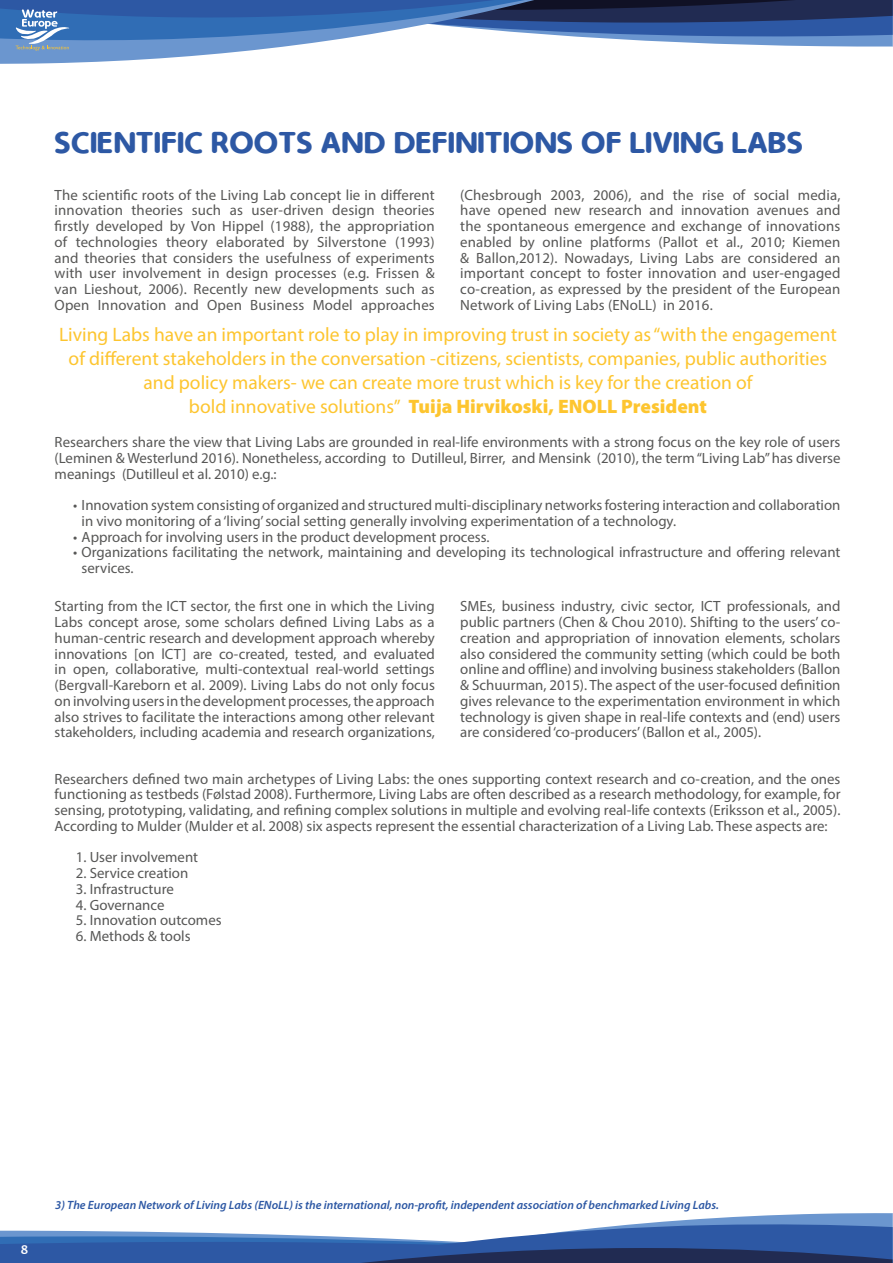
<style>
.page{position:relative;width:893px;height:1263px;background:#fff}
.page>*{position:absolute;margin:0;border:0;box-sizing:border-box;transform-origin:0 0}
.t1{font:31.8px "Simply Rounded";color:#2d58a4}
.t2{font:19.5px/24px "Myriad Pro";color:#fdc52f;text-align:center}
.t3{font:14.85px/15.8px "Myriad Pro";color:#575756;text-align:justify}
.t4{font:italic 600 12px "Myriad Pro";color:#2d58a4}
.t5{font:700 12px "Lucida Grande";color:#fff}
.s1{font-weight:900}
</style>
<div class="page">
<svg style="left:0;top:1213px;width:893px;height:50px"></svg>
<svg style="left:0;top:51px;width:244px;height:13px;fill:#6b96cf"></svg>
<svg style="left:0;top:0;width:893px;height:51px"></svg>
<h1 class="t1" style="left:55px;top:125px;width:750px">SCIENTIFIC ROOTS AND DEFINITIONS OF LIVING LABS</h1>
<p class="t3" style="left:55px;top:187px;width:382px">The scientific roots of the Living Lab concept lie in different innovation theories such as user-driven design theories firstly developed by Von Hippel (1988), the appropriation of technologies theory elaborated by Silverstone (1993) and theories that considers the usefulness of experiments with user involvement in design processes (e.g. Frissen &amp; van Lieshout, 2006). Recently new developments such as Open Innovation and Open Business Model approaches</p>
<p class="t3" style="left:460px;top:187px;width:382px">(Chesbrough 2003, 2006), and the rise of social media, have opened new research and innovation avenues and the spontaneous emergence and exchange of innovations enabled by online platforms (Pallot et al., 2010; Kiemen &amp; Ballon,2012). Nowadays, Living Labs are considered an important concept to foster innovation and user-engaged co-creation, as expressed by the president of the European Network of Living Labs (ENoLL) in 2016.</p>
<p class="t2" style="left:59px;top:322px;width:779px">Living Labs have an important role to play in improving trust in society as “with the engagement of different stakeholders in the conversation -citizens, scientists, companies, public authorities and policy makers- we can create more trust which is key for the creation of<br>bold innovative solutions” <span class="s1">Tuija Hirvikoski, ENOLL President</span></p>
<p class="t3" style="left:55px;top:434px;width:787px">Researchers share the view that Living Labs are grounded in real-life environments with a strong focus on the key role of users (Leminen &amp; Westerlund 2016). Nonetheless, according to Dutilleul, Birrer, and Mensink (2010), the term “Living Lab” has diverse meanings (Dutilleul et al. 2010) e.g.:</p>
<p class="t3" style="left:82px;top:497px;width:760px;text-indent:-9px">• Innovation system consisting of organized and structured multi-disciplinary networks fostering interaction and collaboration in vivo monitoring of a ‘living’ social setting generally involving experimentation of a technology.</p>
<p class="t3" style="left:73px;top:529px;width:418px">• Approach for involving users in the product development process.</p>
<p class="t3" style="left:82px;top:544px;width:760px;text-indent:-9px">• Organizations facilitating the network, maintaining and developing its technological infrastructure and offering relevant services.</p>
<p class="t3" style="left:55px;top:598px;width:382px">Starting from the ICT sector, the first one in which the Living Labs concept arose, some scholars defined Living Labs as a human-centric research and development approach whereby innovations [on lCT] are co-created, tested, and evaluated in open, collaborative, multi-contextual real-world settings (Bergvall-Kareborn et aI. 2009). Living Labs do not only focus on involving users in the development processes, the approach also strives to facilitate the interactions among other relevant stakeholders, including academia and research organizations,</p>
<p class="t3" style="left:460px;top:598px;width:382px">SMEs, business industry, civic sector, ICT professionals, and public partners (Chen &amp; Chou 2010). Shifting to the users’ co&shy;creation and appropriation of innovation elements, scholars also considered the community setting (which could be both online and offline) and involving business stakeholders (Ballon &amp; Schuurman, 2015). The aspect of the user-focused definition gives relevance to the experimentation environment in which technology is given shape in real-life contexts and (end) users are considered ‘co-producers’ (Ballon et al., 2005).</p>
<p class="t3" style="left:55px;top:770px;width:787px">Researchers defined two main archetypes of Living Labs: the ones supporting context research and co-creation, and the ones functioning as testbeds (Følstad 2008). Furthermore, Living Labs are often described as a research methodology, for example, for sensing, prototyping, validating, and refining complex solutions in multiple and evolving real-life contexts (Eriksson et al., 2005).<br>According to Mulder (Mulder et al. 2008) six aspects represent the essential characterization of a Living Lab. These aspects are:</p>
<p class="t3" style="left:76px;top:849px;width:124px">1. User involvement</p>
<p class="t3" style="left:76px;top:865px;width:114px">2. Service creation</p>
<p class="t3" style="left:76px;top:881px;width:99px">3. Infrastructure</p>
<p class="t3" style="left:76px;top:896px;width:90px">4. Governance</p>
<p class="t3" style="left:76px;top:912px;width:147px">5. Innovation outcomes</p>
<p class="t3" style="left:76px;top:928px;width:116px">6. Methods &amp; tools</p>
<p class="t5" style="left:20px;top:1240px;width:9px">8</p>
<p class="t4" style="left:55px;top:1197px;width:665px">3) The European Network of Living Labs (ENoLL) is the international, non-profit, independent association of benchmarked Living Labs.</p>
</div>
